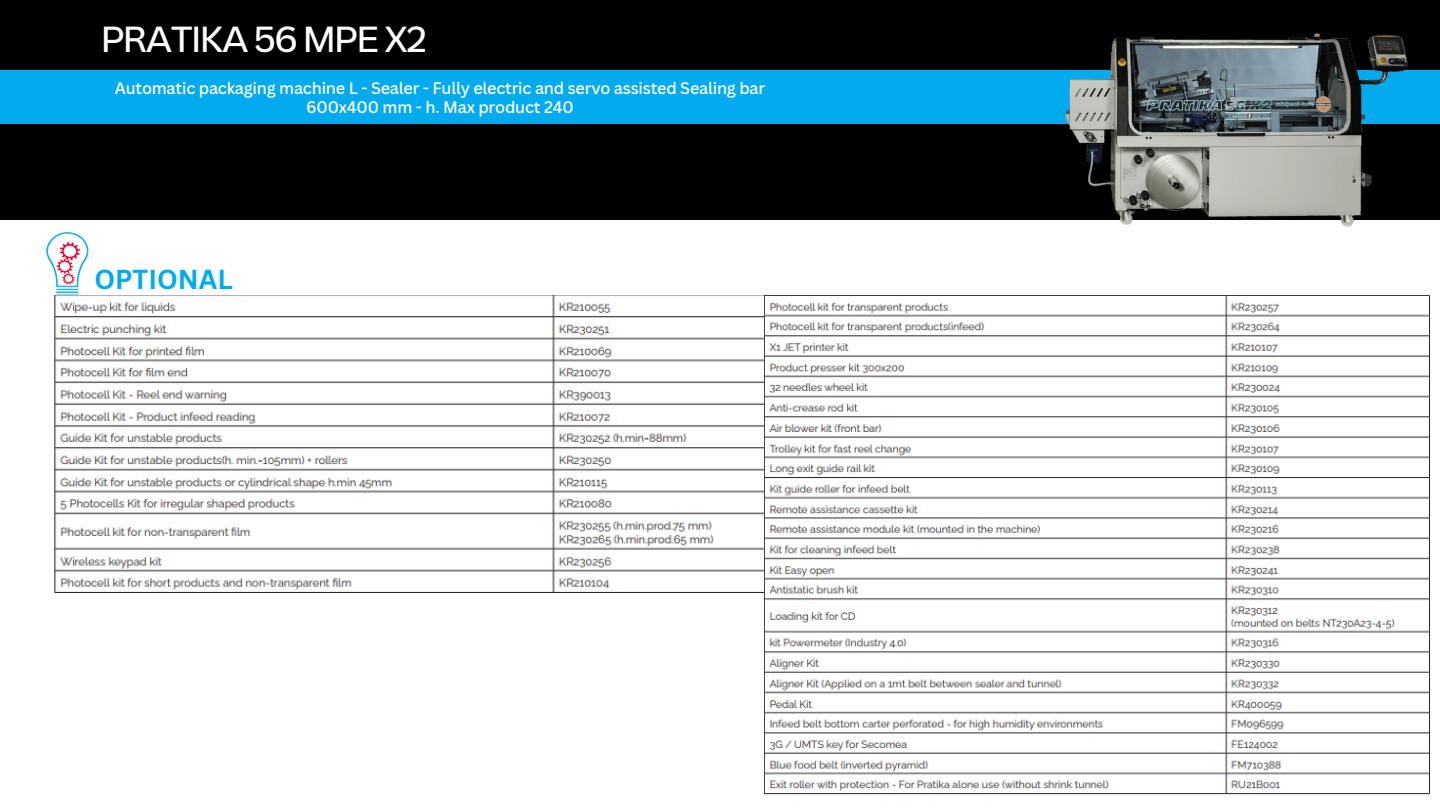
<style>
.page{position:relative;width:1440px;height:810px;background:#000}
.page>*{position:absolute;margin:0;border:0;box-sizing:border-box;transform-origin:0 0}
.t1{font:500 36.1px "Canva Sans Display";letter-spacing:-.025em;color:#fff}
.t2{font:700 26.7px "Canva Sans";color:#03aaee}
.t3{font:500 16.3px/19.5px "Canva Sans";letter-spacing:-.015em;color:#fff;text-align:center}
</style>
<div class="page">
<div style="left:0;top:220px;width:1440px;height:590px;background:#fff"></div>
<div style="left:0;top:70px;width:1440px;height:53px;background:#03aaee"></div>
<img style="left:47px;top:232px;width:42px;height:63px">
<img style="left:55px;top:295px;width:710px;height:297px">
<img style="left:765px;top:295px;width:665px;height:499px">
<img style="left:1042px;top:33px;width:389px;height:194px">
<h1 class="t1" style="left:101px;top:14px;width:327px">PRATIKA 56 MPE X2</h1>
<p class="t3" style="left:115px;top:78px;width:652px">Automatic packaging machine L - Sealer - Fully electric and servo assisted Sealing bar<br>600x400 mm - h. Max product 240</p>
<h2 class="t2" style="left:94px;top:260px;width:140px">OPTIONAL</h2>
</div>
